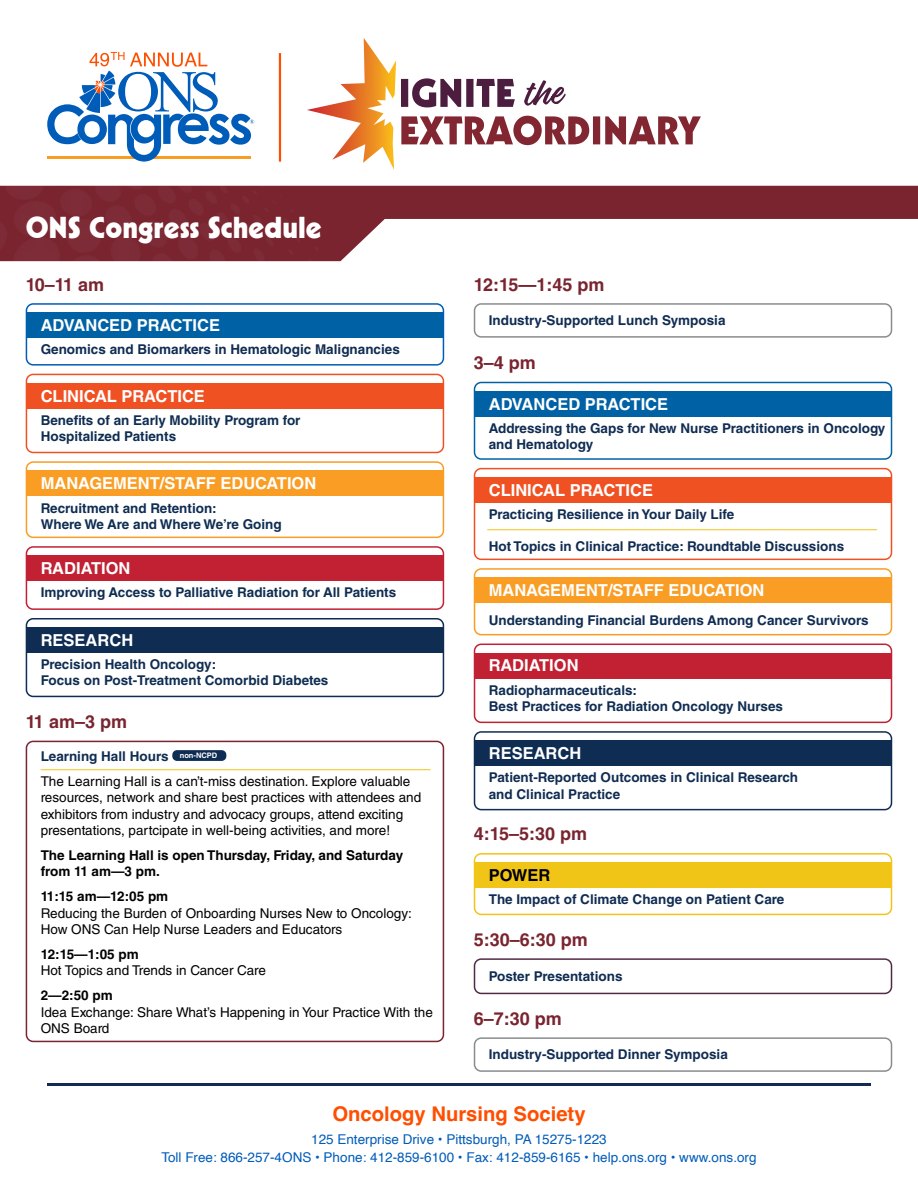
<style>
.page{position:relative;width:918px;height:1188px;background:#fff}
.page>*{position:absolute;margin:0;border:0;box-sizing:border-box;transform-origin:0 0}
.t1{font:29.55px "Geometric 231 BT Heavy C";color:#fff}
.t2{font:700 20.25px "Helvetica";color:#ff4e00}
.t3{font:700 18px "Helvetica LT Std";color:#79242f}
.t4{font:700 16.5px "Helvetica LT Std";color:#fff}
.t5{font:700 16.5px "Helvetica LT Std";color:#000}
.t6{font:700 13.5px/16.2px "Helvetica LT Std";color:#102c52}
.t7{font:13.5px/16.2px "Helvetica LT Std";color:#000}
.t8{font:700 13.5px/16.2px "Helvetica LT Std";color:#0f2d52}
.t9{font:13.5px/18px "Helvetica";color:#005cb9;text-align:center}
.t10{font:700 13.5px/16.2px "Helvetica LT Std";color:#000}
.t11{font:700 13.5px "Helvetica LT Std";letter-spacing:-.02em;color:#000}
.s1{font-weight:700;color:#102c52}
</style>
<div class="page">
<svg style="left:307px;top:38px;width:394px;height:132px"></svg>
<hr style="left:279px;top:53px;width:2px;height:109px;background:#ff4e00">
<svg style="left:47px;top:52px;width:207px;height:110px"></svg>
<hr style="left:47px;top:1084px;width:824px;height:2px;background:#102c52">
<svg style="left:341px;top:186px;width:577px;height:75px"></svg>
<div style="left:0;top:186px;width:341px;height:75px;background:#79242f"></div>
<div style="left:27px;top:312px;width:417px;height:26px;background:#0062a5"></div>
<div style="left:26px;top:303px;width:418px;height:63px;border:2px solid #005cb9;border-radius:7px"></div>
<div style="left:27px;top:383px;width:417px;height:26px;background:#f05123"></div>
<div style="left:26px;top:374px;width:418px;height:79px;border:2px solid #f05123;border-radius:7px"></div>
<div style="left:27px;top:470px;width:417px;height:26px;background:#f99d25"></div>
<div style="left:26px;top:461px;width:418px;height:77px;border:2px solid #f99d25;border-radius:7px"></div>
<div style="left:27px;top:555px;width:417px;height:26px;background:#c22033"></div>
<div style="left:26px;top:546px;width:418px;height:64px;border:2px solid #c22033;border-radius:7px"></div>
<div style="left:27px;top:627px;width:417px;height:26px;background:#0f2d52"></div>
<div style="left:26px;top:618px;width:418px;height:79px;border:2px solid #0f2d52;border-radius:7px"></div>
<div style="left:172px;top:750px;width:54px;height:11px;background:#0f2d52;border-radius:5px"></div>
<hr style="left:41px;top:769px;width:390px;height:1px;background:#f1c418">
<div style="left:26px;top:741px;width:418px;height:301px;border:2px solid #79242f;border-radius:7px"></div>
<div style="left:475px;top:391px;width:417px;height:26px;background:#0062a5"></div>
<div style="left:474px;top:382px;width:418px;height:78px;border:2px solid #0062a5;border-radius:7px"></div>
<div style="left:475px;top:477px;width:417px;height:26px;background:#f05123"></div>
<div style="left:474px;top:468px;width:418px;height:92px;border:2px solid #f05123;border-radius:7px"></div>
<div style="left:475px;top:577px;width:417px;height:26px;background:#f99d25"></div>
<div style="left:474px;top:568px;width:418px;height:67px;border:2px solid #f99d25;border-radius:7px"></div>
<div style="left:475px;top:653px;width:417px;height:25px;background:#c22033"></div>
<div style="left:474px;top:644px;width:418px;height:79px;border:2px solid #c22033;border-radius:7px"></div>
<div style="left:475px;top:740px;width:417px;height:26px;background:#0f2d52"></div>
<div style="left:474px;top:731px;width:418px;height:79px;border:2px solid #0f2d52;border-radius:7px"></div>
<div style="left:475px;top:862px;width:417px;height:26px;background:#f1c418"></div>
<div style="left:474px;top:853px;width:418px;height:62px;border:2px solid #f1c418;border-radius:7px"></div>
<div style="left:474px;top:958px;width:418px;height:36px;border:2px solid #522a45;border-radius:7px"></div>
<div style="left:474px;top:1037px;width:418px;height:35px;border:2px solid #898c8e;border-radius:7px"></div>
<div style="left:474px;top:303px;width:418px;height:35px;border:2px solid #898c8e;border-radius:7px"></div>
<hr style="left:487px;top:529px;width:390px;height:1px;background:#f1c418">
<h1 class="t1" style="left:26px;top:210px;width:297px">ONS Congress Schedule</h1>
<h3 class="t3" style="left:26px;top:273px;width:80px">10–11 am</h3>
<p class="t4" style="left:41px;top:315px;width:181px">ADVANCED PRACTICE</p>
<p class="t6" style="left:41px;top:341px;width:361px">Genomics and Biomarkers in Hematologic Malignancies</p>
<p class="t4" style="left:41px;top:386px;width:166px">CLINICAL PRACTICE</p>
<p class="t8" style="left:41px;top:412px;width:261px">Benefits of an Early Mobility Program for<br>Hospitalized Patients</p>
<p class="t4" style="left:41px;top:473px;width:277px">MANAGEMENT/STAFF EDUCATION</p>
<p class="t8" style="left:41px;top:499px;width:243px">Recruitment and Retention:<br>Where We Are and Where We’re Going</p>
<p class="t4" style="left:41px;top:558px;width:91px">RADIATION</p>
<p class="t8" style="left:41px;top:584px;width:357px">Improving Access to Palliative Radiation for All Patients</p>
<p class="t4" style="left:41px;top:630px;width:94px">RESEARCH</p>
<p class="t8" style="left:41px;top:656px;width:289px">Precision Health Oncology:<br>Focus on Post-Treatment Comorbid Diabetes</p>
<h3 class="t3" style="left:26px;top:711px;width:103px">11 am–3 pm</h3>
<p class="t7" style="left:41px;top:744px;width:371px;line-height:25.2px"><span class="s1">Learning Hall Hours</span> <sup>non-NCPD<br></sup>The Learning Hall is a can’t-miss destination. Explore valuable</p>
<p class="t7" style="left:41px;top:789px;width:382px">resources, network and share best practices with attendees and exhibitors from industry and advocacy groups, attend exciting presentations, partcipate in well-being activities, and more!</p>
<p class="t10" style="left:41px;top:847px;width:364px">The Learning Hall is open Thursday, Friday, and Saturday from 11 am—3 pm.</p>
<p class="t11" style="left:41px;top:888px;width:129px">11:15 am—12:05 pm</p>
<p class="t7" style="left:41px;top:905px;width:373px">Reducing the Burden of Onboarding Nurses New to Oncology:<br>How ONS Can Help Nurse Leaders and Educators</p>
<p class="t10" style="left:41px;top:946px;width:100px">12:15—1:05 pm</p>
<p class="t7" style="left:41px;top:962px;width:227px">Hot Topics and Trends in Cancer Care</p>
<p class="t10" style="left:41px;top:987px;width:74px">2—2:50 pm</p>
<p class="t7" style="left:41px;top:1004px;width:394px">Idea Exchange: Share What’s Happening in Your Practice With the<br>ONS Board</p>
<h3 class="t3" style="left:474px;top:273px;width:132px">12:15—1:45 pm</h3>
<p class="t6" style="left:489px;top:312px;width:238px">Industry-Supported Lunch Symposia</p>
<h3 class="t3" style="left:474px;top:352px;width:64px">3–4 pm</h3>
<p class="t4" style="left:489px;top:394px;width:181px">ADVANCED PRACTICE</p>
<p class="t6" style="left:489px;top:420px;width:398px">Addressing the Gaps for New Nurse Practitioners in Oncology and Hematology</p>
<p class="t4" style="left:489px;top:480px;width:166px">CLINICAL PRACTICE</p>
<p class="t6" style="left:489px;top:506px;width:247px">Practicing Resilience in Your Daily Life</p>
<p class="t6" style="left:489px;top:538px;width:357px">Hot Topics in Clinical Practice: Roundtable Discussions</p>
<p class="t4" style="left:489px;top:580px;width:277px">MANAGEMENT/STAFF EDUCATION</p>
<p class="t6" style="left:489px;top:612px;width:381px">Understanding Financial Burdens Among Cancer Survivors</p>
<p class="t4" style="left:489px;top:656px;width:91px">RADIATION</p>
<p class="t6" style="left:489px;top:682px;width:296px">Radiopharmaceuticals:<br>Best Practices for Radiation Oncology Nurses</p>
<p class="t4" style="left:489px;top:743px;width:94px">RESEARCH</p>
<p class="t6" style="left:489px;top:769px;width:311px">Patient-Reported Outcomes in Clinical Research and Clinical Practice</p>
<h3 class="t3" style="left:474px;top:823px;width:115px">4:15–5:30 pm</h3>
<p class="t5" style="left:489px;top:865px;width:63px">POWER</p>
<p class="t6" style="left:489px;top:891px;width:297px">The Impact of Climate Change on Patient Care</p>
<h3 class="t3" style="left:474px;top:928px;width:116px">5:30–6:30 pm</h3>
<p class="t6" style="left:489px;top:968px;width:135px">Poster Presentations</p>
<h3 class="t3" style="left:474px;top:1007px;width:90px">6–7:30 pm</h3>
<p class="t6" style="left:489px;top:1046px;width:241px">Industry-Supported Dinner Symposia</p>
<h2 class="t2" style="left:332px;top:1102px;width:255px">Oncology Nursing Society</h2>
<p class="t9" style="left:161px;top:1130px;width:597px">125 Enterprise Drive • Pittsburgh, PA 15275-1223<br>Toll Free: 866-257-4ONS • Phone: 412-859-6100 • Fax: 412-859-6165 • help.ons.org • www.ons.org</p>
</div>
